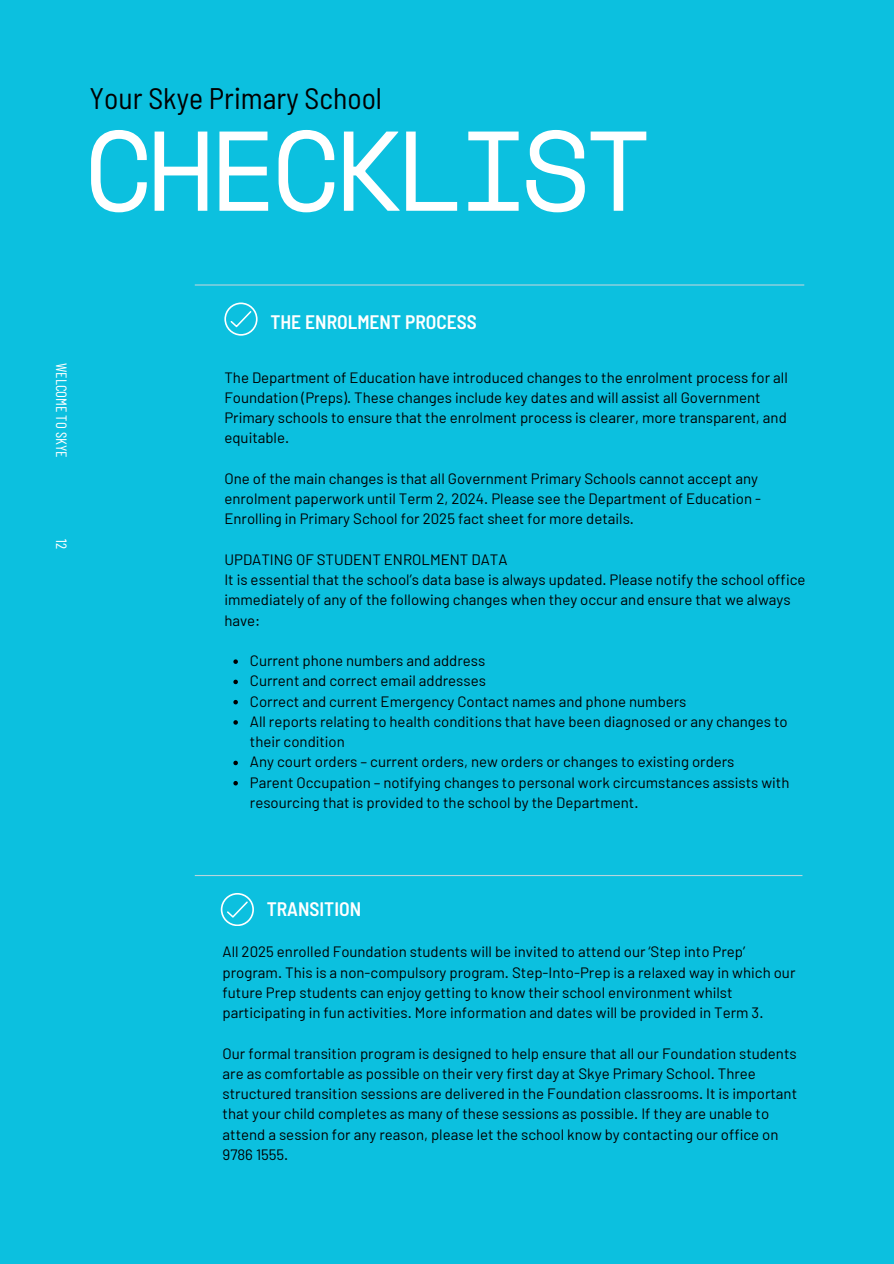
<style>
.page{position:relative;width:894px;height:1264px;background:#fff}
.page>*{position:absolute;margin:0;border:0;box-sizing:border-box;transform-origin:0 0}
.t1{font:113.1px "Space Mono";letter-spacing:-.06em;color:#fff}
.t2{font:semi-condensed 29.7px "Barlow";color:#000001}
.t3{font:600 semi-condensed 19.5px "Barlow";color:#fff}
.t4{font:15px/20.2px "Barlow";color:#000001}
.t5{font:15px "Barlow Condensed";color:#fff}
</style>
<div class="page">
<div style="left:0;top:0;width:893px;height:1263px;background:#0cc0df"></div>
<hr style="left:195px;top:284px;width:609px;height:1px;background:#b7d5dd">
<svg style="left:224px;top:302px;width:33px;height:33px"></svg>
<hr style="left:195px;top:875px;width:607px;height:1px;background:#b7d5dd">
<svg style="left:221px;top:893px;width:32px;height:32px"></svg>
<svg style="left:233px;top:659px;width:5px;height:5px"></svg>
<svg style="left:233px;top:679px;width:5px;height:5px"></svg>
<svg style="left:233px;top:700px;width:5px;height:4px"></svg>
<svg style="left:233px;top:720px;width:5px;height:4px"></svg>
<svg style="left:233px;top:760px;width:5px;height:5px"></svg>
<svg style="left:233px;top:781px;width:5px;height:4px"></svg>
<h1 class="t2" style="left:89px;top:79px;width:294px">Your Skye Primary School</h1>
<h2 class="t1" style="left:84px;top:84px;width:570px">CHECKLIST</h2>
<h4 class="t3" style="left:270px;top:309px;width:208px">THE ENROLMENT PROCESS</h4>
<p class="t5" style="left:71px;top:363px;width:96px;rotate:90deg">WELCOME TO SKYE</p>
<p class="t4" style="left:224px;top:366px;width:565px">The Department of Education have introduced changes to the enrolment process for all Foundation (Preps). These changes include key dates and will assist all Government Primary schools to ensure that the enrolment process is clearer, more transparent, and equitable.</p>
<p class="t4" style="left:224px;top:467px;width:538px">One of the main changes is that all Government Primary Schools cannot accept any enrolment paperwork until Term 2, 2024. Please see the Department of Education -<br>Enrolling in Primary School for 2025 fact sheet for more details.</p>
<p class="t4" style="left:224px;top:548px;width:284px">UPDATING OF STUDENT ENROLMENT DATA</p>
<p class="t4" style="left:224px;top:569px;width:582px">It is essential that the school’s data base is always updated. Please notify the school office immediately of any of the following changes when they occur and ensure that we always have:</p>
<p class="t4" style="left:250px;top:650px;width:237px">Current phone numbers and address</p>
<p class="t4" style="left:250px;top:670px;width:237px">Current and correct email addresses</p>
<p class="t4" style="left:250px;top:690px;width:438px">Correct and current Emergency Contact names and phone numbers</p>
<p class="t4" style="left:250px;top:710px;width:539px">All reports relating to health conditions that have been diagnosed or any changes to their condition</p>
<p class="t4" style="left:250px;top:751px;width:486px">Any court orders – current orders, new orders or changes to existing orders</p>
<h3 class="t4" style="left:250px;top:771px;width:541px">Parent Occupation – notifying changes to personal work circumstances assists with resourcing that is provided to the school by the Department.</h3>
<p class="t5" style="left:71px;top:539px;width:11px;rotate:90deg">12</p>
<p class="t3" style="left:267px;top:897px;width:96px">TRANSITION</p>
<p class="t4" style="left:222px;top:941px;width:574px">All 2025 enrolled Foundation students will be invited to attend our ‘Step into Prep’ program. This is a non-compulsory program. Step-Into-Prep is a relaxed way in which our future Prep students can enjoy getting to know their school environment whilst participating in fun activities. More information and dates will be provided in Term 3.</p>
<h3 class="t4" style="left:222px;top:1042px;width:576px">Our formal transition program is designed to help ensure that all our Foundation students are as comfortable as possible on their very first day at Skye Primary School. Three structured transition sessions are delivered in the Foundation classrooms. It is important that your child completes as many of these sessions as possible. If they are unable to attend a session for any reason, please let the school know by contacting our office on 9786 1555.</h3>
</div>
